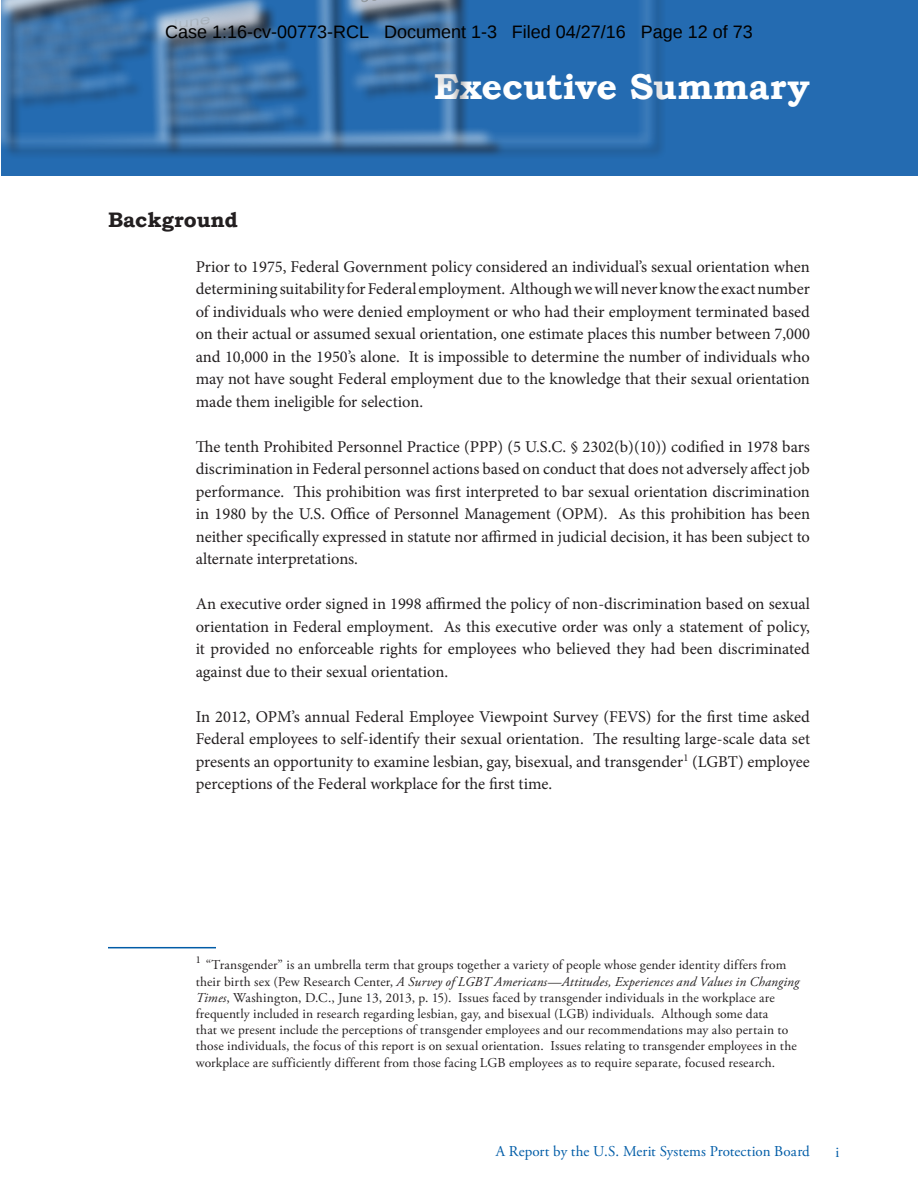
<style>
.page{position:relative;width:918px;height:1188px;background:#fff}
.page>*{position:absolute;margin:0;border:0;box-sizing:border-box;transform-origin:0 0}
.t1{font:700 36px "Bookman Old Style";color:#fff}
.HL2_Section_Intro{font:700 21px "Bookman Old Style";letter-spacing:.005em;color:#231f20}
.t2{font:18px "Liberation Sans";color:#000}
.para{font:16.5px/22.5px "Minion Pro";color:#231f20;text-align:justify}
.t3{font:15px "Adobe Garamond Pro";letter-spacing:.005em;color:#015ca7}
.Footnotes{font:13.5px/16.2px "Adobe Garamond Pro";letter-spacing:.01em;color:#231f20}
.s1{font-style:italic}
</style>
<div class="page">
<div style="left:1px;top:0;width:917px;height:176px;background:#246bb1"></div>
<div style="left:3px;top:0;width:663px;height:160px;background:#231f20;opacity:.75"></div>
<div style="left:0;top:0;width:657px;height:151px;background:#fff;opacity:.75"></div>
<div style="left:1px;top:0;width:648px;height:142px;background:#231f20;opacity:.75"></div>
<hr style="left:108px;top:947px;width:108px;height:1px;background:#015ca7">
<p class="t2" style="left:165px;top:24px;width:589px">Case 1:16-cv-00773-RCL Document 1-3 Filed 04/27/16 Page 12 of 73</p>
<p class="t1" style="left:434px;top:61px;width:378px">Executive Summary</p>
<p class="HL2_Section_Intro" style="left:108px;top:204px;width:132px">Background</p>
<p class="para" style="left:196px;top:255px;width:616px">Prior to 1975, Federal Government policy considered an individual’s sexual orientation when determining suitability for Federal employment. Although we will never know the exact number of individuals who were denied employment or who had their employment terminated based on their actual or assumed sexual orientation, one estimate places this number between 7,000 and 10,000 in the 1950’s alone. It is impossible to determine the number of individuals who may not have sought Federal employment due to the knowledge that their sexual orientation made them ineligible for selection.</p>
<p class="para" style="left:196px;top:435px;width:616px">The tenth Prohibited Personnel Practice (PPP) (5 U.S.C. § 2302(b)(10)) codified in 1978 bars discrimination in Federal personnel actions based on conduct that does not adversely affect job performance. This prohibition was first interpreted to bar sexual orientation discrimination in 1980 by the U.S. Office of Personnel Management (OPM). As this prohibition has been neither specifically expressed in statute nor affirmed in judicial decision, it has been subject to alternate interpretations.</p>
<p class="para" style="left:196px;top:593px;width:616px">An executive order signed in 1998 affirmed the policy of non-discrimination based on sexual orientation in Federal employment. As this executive order was only a statement of policy, it provided no enforceable rights for employees who believed they had been discriminated against due to their sexual orientation.</p>
<p class="para" style="left:196px;top:705px;width:616px">In 2012, OPM’s annual Federal Employee Viewpoint Survey (FEVS) for the first time asked Federal employees to self-identify their sexual orientation. The resulting large-scale data set presents an opportunity to examine lesbian, gay, bisexual, and transgender<sup>1</sup> (LGBT) employee perceptions of the Federal workplace for the first time.</p>
<p class="Footnotes" style="left:196px;top:957px;width:605px"><sup>1</sup> “Transgender” is an umbrella term that groups together a variety of people whose gender identity differs from their birth sex (Pew Research Center, <span class="s1">A Survey of LGBT Americans—Attitudes, Experiences and Values in Changing Times</span>, Washington, D.C., June 13, 2013, p. 15). Issues faced by transgender individuals in the workplace are frequently included in research regarding lesbian, gay, and bisexual (LGB) individuals. Although some data<br>that we present include the perceptions of transgender employees and our recommendations may also pertain to those individuals, the focus of this report is on sexual orientation. Issues relating to transgender employees in the workplace are sufficiently different from those facing LGB employees as to require separate, focused research.</p>
<p class="t3" style="left:496px;top:1142px;width:316px">A Report by the U.S. Merit Systems Protection Board</p>
<p class="t3" style="left:835px;top:1143px;width:5px">i</p>
</div>
